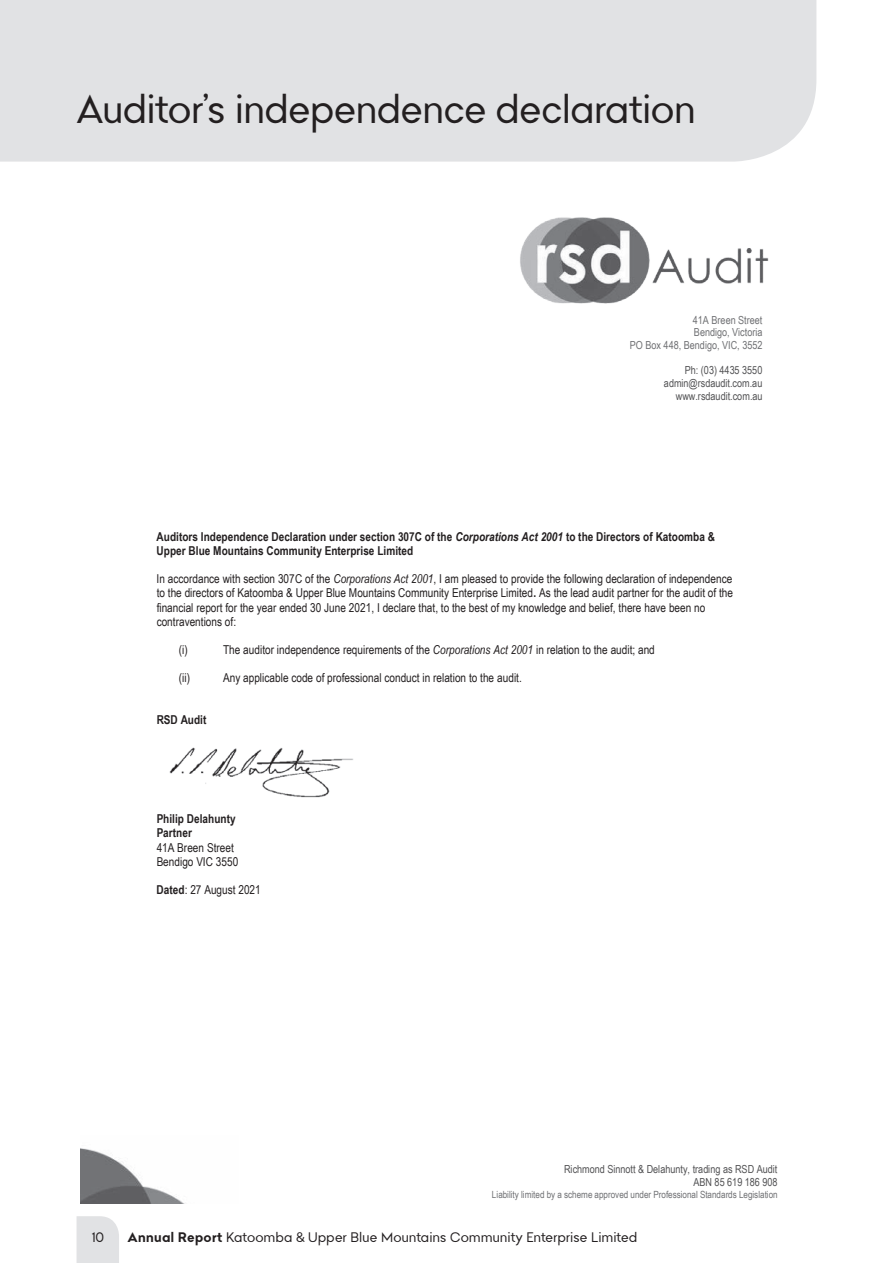
<style>
.page{position:relative;width:893px;height:1263px;background:#fff}
.page>*{position:absolute;margin:0;border:0;box-sizing:border-box;transform-origin:0 0}
.t1{font:39px "Bendigo Sans";letter-spacing:.01em;color:#231f20}
.t2{font:13.5px "Bendigo Sans";letter-spacing:.02em;color:#231f20}
.t3{font:12.3px/14.1px "Arial Narrow";color:#231f20}
.t4{font:700 12.3px/14.2px "Arial Narrow";color:#231f20}
.t5{font:11.1px/12.8px "Arial Narrow";color:#515153;text-align:right}
.t6{font:11.1px/12.8px "Arial Narrow";color:#6f7073;text-align:right}
.t7{font:9.9px "Arial Narrow";color:#6f7073}
.s1{font-style:italic}
.s2{font-weight:700}
</style>
<div class="page">
<div style="left:77px;top:1216px;width:42px;height:47px;background:#e1e2e4"></div>
<div style="left:0;top:0;width:816px;height:162px;background:#e1e2e4"></div>
<img style="left:80px;top:1148px;width:103px;height:55px">
<img style="left:520px;top:217px;width:249px;height:87px">
<img style="left:169px;top:747px;width:184px;height:51px">
<h1 class="t1" style="left:77px;top:83px;width:620px">Auditor’s independence declaration</h1>
<p class="t6" style="left:630px;top:313px;width:134px">41A Breen Street<br>Bendigo, Victoria<br>PO Box 448, Bendigo, VIC, 3552</p>
<p class="t5" style="left:664px;top:364px;width:100px">Ph: (03) 4435 3550 admin@rsdaudit.com.au www.rsdaudit.com.au</p>
<p class="t4" style="left:157px;top:529px;width:560px">Auditors Independence Declaration under section 307C of the <span class="s1">Corporations Act 2001</span> to the Directors of Katoomba &amp;<br>Upper Blue Mountains Community Enterprise Limited</p>
<p class="t3" style="left:157px;top:571px;width:578px">In accordance with section 307C of the <span class="s1">Corporations Act 2001</span>, I am pleased to provide the following declaration of independence to the directors of Katoomba &amp; Upper Blue Mountains Community Enterprise Limited<span class="s2">.</span> As the lead audit partner for the audit of the financial report for the year ended 30 June 2021, I declare that, to the best of my knowledge and belief, there have been no contraventions of:</p>
<p class="t3" style="left:179px;top:642px;width:10px">(i)</p>
<p class="t3" style="left:223px;top:642px;width:433px">The auditor independence requirements of the <span class="s1">Corporations Act 2001</span> in relation to the audit; and</p>
<p class="t3" style="left:179px;top:670px;width:13px">(ii)</p>
<p class="t3" style="left:223px;top:670px;width:300px">Any applicable code of professional conduct in relation to the audit.</p>
<p class="t4" style="left:157px;top:712px;width:51px">RSD Audit</p>
<p class="t4" style="left:157px;top:811px;width:81px">Philip Delahunty<br>Partner</p>
<p class="t3" style="left:157px;top:840px;width:83px">41A Breen Street<br>Bendigo VIC 3550</p>
<p class="t3" style="left:157px;top:882px;width:106px"><span class="s2">Dated</span>: 27 August 2021</p>
<p class="t5" style="left:564px;top:1163px;width:215px">Richmond Sinnott &amp; Delahunty, trading as RSD Audit<br>ABN 85 619 186 908</p>
<p class="t7" style="left:492px;top:1187px;width:287px">Liability limited by a scheme approved under Professional Standards Legislation</p>
<p class="t2" style="left:92px;top:1228px;width:14px">10</p>
<p class="t2" style="left:128px;top:1228px;width:511px"><span class="s2">Annual Report</span> Katoomba &amp; Upper Blue Mountains Community Enterprise Limited</p>
</div>
